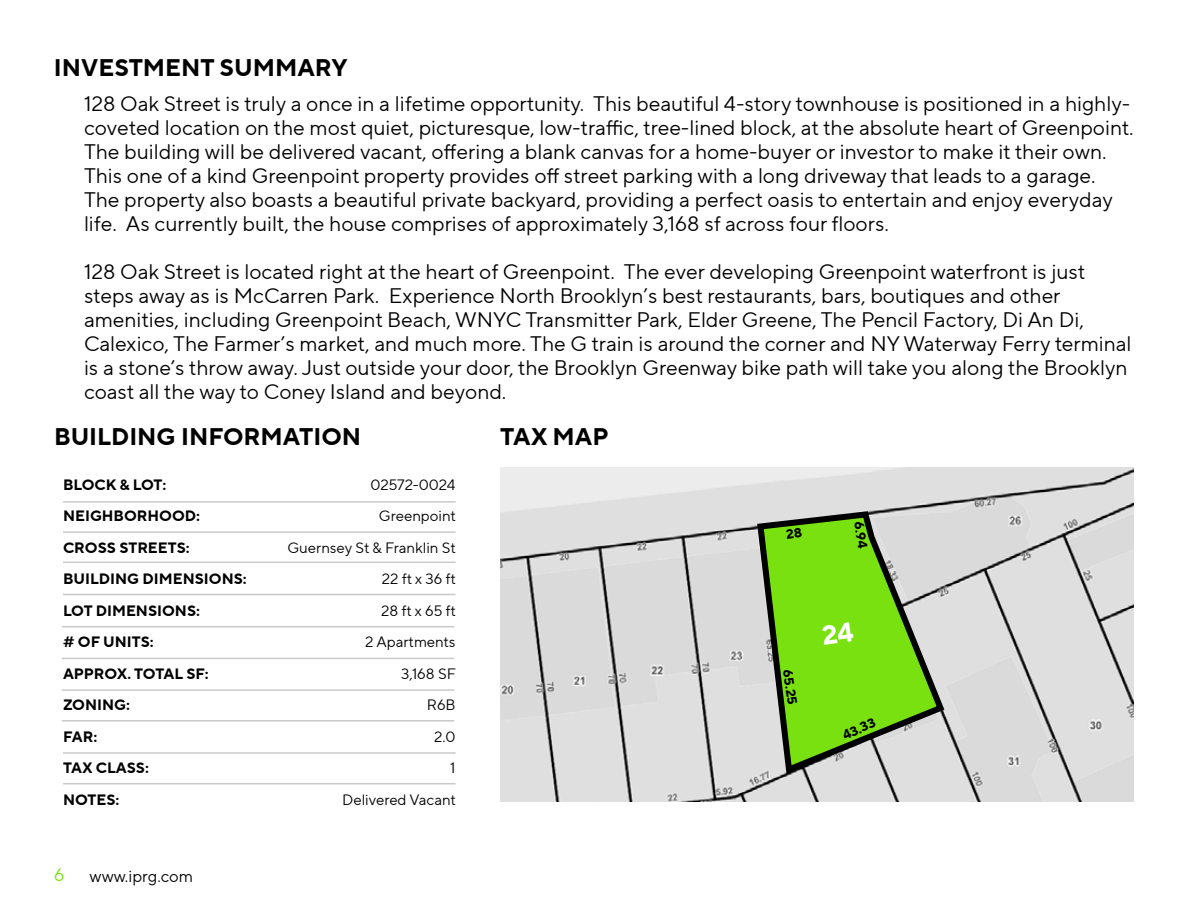
<style>
.page{position:relative;width:1188px;height:918px;background:#fff}
.page>*{position:absolute;margin:0;border:0;box-sizing:border-box;transform-origin:0 0}
.t1{font:700 24px "TT Norms Pro";color:#000}
.t2{font:21px/24px "TT Norms Pro";color:#000}
.t3{font:18px "TT Norms Pro";color:#78e10f}
.t4{font:16.5px "TT Norms Pro";color:#000}
.t5{font:700 15px/31.5px "TT Norms Pro";color:#000}
.t6{font:15px/31.5px "TT Norms Pro";color:#000;text-align:right}
.t7{font:700 13.5px "TT Norms Pro";color:#000}
</style>
<div class="page">
<img style="left:500px;top:467px;width:634px;height:335px">
<hr style="left:63px;top:501px;width:393px;height:2px;background:#cbcaca">
<hr style="left:63px;top:531px;width:393px;height:2px;background:#cbcaca">
<hr style="left:63px;top:562px;width:393px;height:1px;background:#cbcaca">
<hr style="left:63px;top:594px;width:393px;height:1px;background:#cbcaca">
<hr style="left:62px;top:626px;width:392px;height:1px;background:#cbcaca">
<hr style="left:62px;top:658px;width:392px;height:1px;background:#cbcaca">
<hr style="left:62px;top:689px;width:392px;height:2px;background:#cbcaca">
<hr style="left:62px;top:720px;width:392px;height:2px;background:#cbcaca">
<hr style="left:63px;top:752px;width:393px;height:2px;background:#cbcaca">
<hr style="left:63px;top:783px;width:393px;height:1px;background:#cbcaca">
<svg style="left:754px;top:508px;width:194px;height:270px;background:#93c95d"></svg>
<svg style="left:822px;top:622px;width:32px;height:23px"></svg>
<svg style="left:786px;top:527px;width:16px;height:12px"></svg>
<p class="t1" style="left:54px;top:50px;width:295px">INVESTMENT SUMMARY</p>
<p class="t2" style="left:84px;top:92px;width:1051px">128 Oak Street is truly a once in a lifetime opportunity. This beautiful 4-story townhouse is positioned in a highly&shy;coveted location on the most quiet, picturesque, low-traffic, tree-lined block, at the absolute heart of Greenpoint.<br>The building will be delivered vacant, offering a blank canvas for a home-buyer or investor to make it their own.<br>This one of a kind Greenpoint property provides off street parking with a long driveway that leads to a garage.<br>The property also boasts a beautiful private backyard, providing a perfect oasis to entertain and enjoy everyday life. As currently built, the house comprises of approximately 3,168 sf across four floors.</p>
<p class="t2" style="left:84px;top:260px;width:1049px">128 Oak Street is located right at the heart of Greenpoint. The ever developing Greenpoint waterfront is just steps away as is McCarren Park. Experience North Brooklyn’s best restaurants, bars, boutiques and other amenities, including Greenpoint Beach, WNYC Transmitter Park, Elder Greene, The Pencil Factory, Di An Di, Calexico, The Farmer’s market, and much more. The G train is around the corner and NY Waterway Ferry terminal is a stone’s throw away. Just outside your door, the Brooklyn Greenway bike path will take you along the Brooklyn coast all the way to Coney Island and beyond.</p>
<p class="t1" style="left:54px;top:419px;width:309px">BUILDING INFORMATION</p>
<p class="t5" style="left:63px;top:469px;width:185px">BLOCK &amp; LOT:<br>NEIGHBORHOOD:<br>CROSS STREETS:<br>BUILDING DIMENSIONS:<br>LOT DIMENSIONS:<br># OF UNITS:<br>APPROX. TOTAL SF:<br>ZONING:<br>FAR:<br>TAX CLASS:<br>NOTES:</p>
<p class="t6" style="left:287px;top:468px;width:170px">02572-0024<br>Greenpoint<br>Guernsey St &amp; Franklin St<br>22 ft x 36 ft<br>28 ft x 65 ft<br>2 Apartments<br>3,168 SF<br>R6B<br>2.0<br>1<br>Delivered Vacant</p>
<p class="t3" style="left:54px;top:862px;width:12px">6</p>
<p class="t4" style="left:90px;top:864px;width:105px">www.iprg.com</p>
<p class="t1" style="left:500px;top:419px;width:110px">TAX MAP</p>
<p class="t7" style="left:869px;top:520px;width:29px;rotate:81deg">6.94</p>
<p class="t7" style="left:797px;top:668px;width:37px;rotate:81deg">65.25</p>
<p class="t7" style="left:839px;top:727px;width:36px;rotate:-24deg">43.33</p>
</div>
